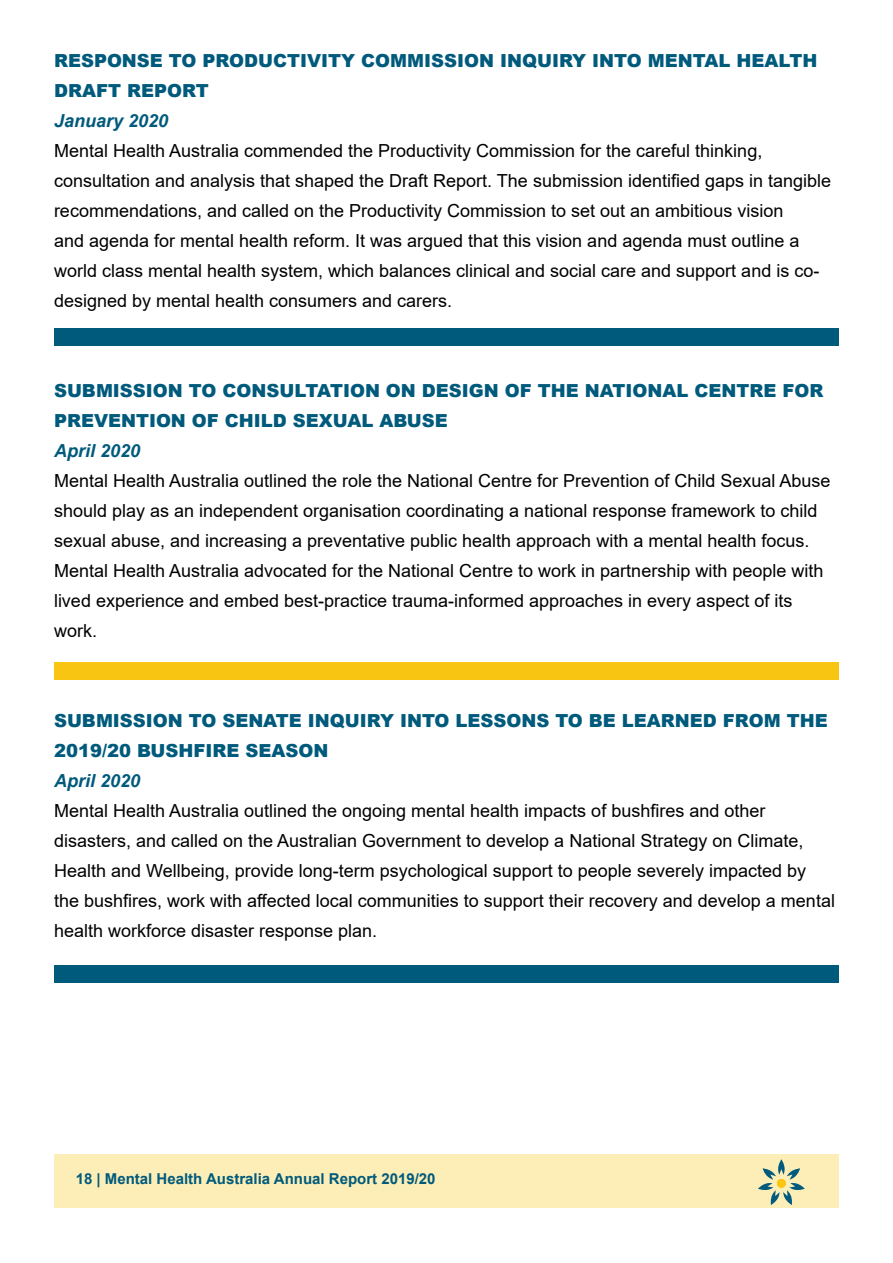
<style>
.page{position:relative;width:893px;height:1263px;background:#fff}
.page>*{position:absolute;margin:0;border:0;box-sizing:border-box;transform-origin:0 0}
.t1{font:18px/30px "Arial";color:#000}
.t2{font:900 18px/30px "Arial";color:#005a7c}
.t3{font:italic 700 18px "Arial";color:#005a7c}
.t4{font:700 15px "Arial";color:#005a7c}
</style>
<div class="page">
<div style="left:54px;top:1154px;width:785px;height:54px;background:#fdeeb7"></div>
<svg style="left:758px;top:1159px;width:47px;height:46px"></svg>
<div style="left:777px;top:1179px;width:9px;height:9px;background:#f9c612;border-radius:50%"></div>
<div style="left:54px;top:328px;width:785px;height:17px;background:#005a7c"></div>
<div style="left:54px;top:965px;width:785px;height:17px;background:#005a7c"></div>
<div style="left:54px;top:662px;width:785px;height:18px;background:#f8c612"></div>
<p class="t2" style="left:54px;top:45px;width:765px">RESPONSE TO PRODUCTIVITY COMMISSION INQUIRY INTO MENTAL HEALTH<br>DRAFT REPORT</p>
<p class="t3" style="left:54px;top:109px;width:116px">January 2020</p>
<p class="t1" style="left:54px;top:135px;width:779px">Mental Health Australia commended the Productivity Commission for the careful thinking, consultation and analysis that shaped the Draft Report. The submission identified gaps in tangible recommendations, and called on the Productivity Commission to set out an ambitious vision<br>and agenda for mental health reform. It was argued that this vision and agenda must outline a world class mental health system, which balances clinical and social care and support and is co&shy;designed by mental health consumers and carers.</p>
<p class="t2" style="left:54px;top:375px;width:771px">SUBMISSION TO CONSULTATION ON DESIGN OF THE NATIONAL CENTRE FOR<br>PREVENTION OF CHILD SEXUAL ABUSE</p>
<p class="t3" style="left:54px;top:439px;width:88px">April 2020</p>
<p class="t1" style="left:54px;top:466px;width:778px">Mental Health Australia outlined the role the National Centre for Prevention of Child Sexual Abuse should play as an independent organisation coordinating a national response framework to child sexual abuse, and increasing a preventative public health approach with a mental health focus.<br>Mental Health Australia advocated for the National Centre to work in partnership with people with lived experience and embed best-practice trauma-informed approaches in every aspect of its work.</p>
<p class="t2" style="left:54px;top:705px;width:775px">SUBMISSION TO SENATE INQUIRY INTO LESSONS TO BE LEARNED FROM THE<br>2019/20 BUSHFIRE SEASON</p>
<p class="t3" style="left:54px;top:769px;width:88px">April 2020</p>
<p class="t1" style="left:54px;top:796px;width:782px">Mental Health Australia outlined the ongoing mental health impacts of bushfires and other disasters, and called on the Australian Government to develop a National Strategy on Climate, Health and Wellbeing, provide long-term psychological support to people severely impacted by the bushfires, work with affected local communities to support their recovery and develop a mental health workforce disaster response plan.</p>
<p class="t4" style="left:76px;top:1168px;width:361px">18 | Mental Health Australia Annual Report 2019/20</p>
</div>
